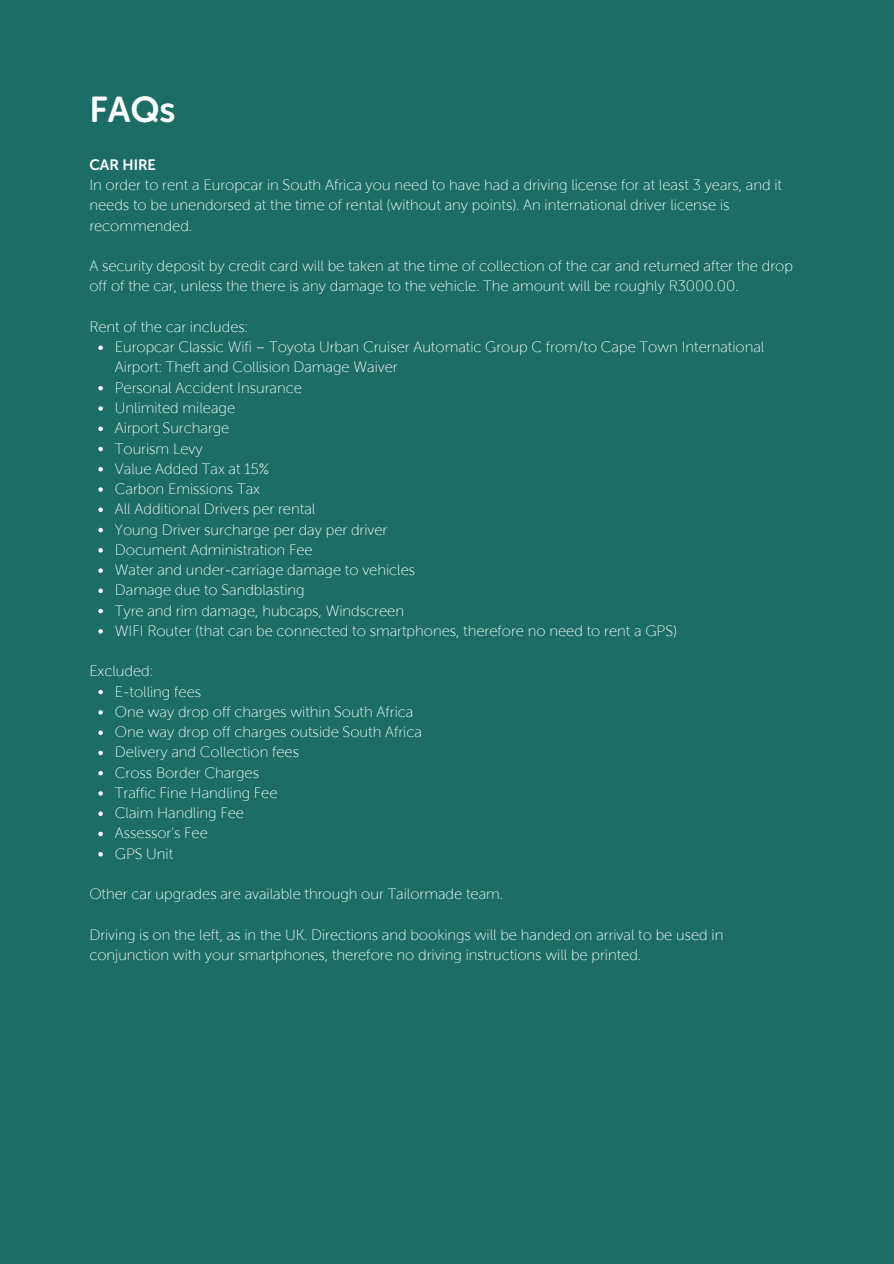
<style>
.page{position:relative;width:894px;height:1264px;background:#fff}
.page>*{position:absolute;margin:0;border:0;box-sizing:border-box;transform-origin:0 0}
.t1{font:35.85px "Museo Sans Rounded 700";color:#fff}
.t2{font:15px/20.2px "Museo Sans W01 Rounded 100";color:#fff}
.t3{font:15px "Museo Sans Rounded 700";color:#fff}
</style>
<div class="page">
<div style="left:0;top:0;width:893px;height:1263px;background:#1b6d66"></div>
<svg style="left:98px;top:345px;width:5px;height:5px"></svg>
<svg style="left:98px;top:386px;width:5px;height:4px"></svg>
<svg style="left:98px;top:406px;width:5px;height:5px"></svg>
<svg style="left:98px;top:426px;width:5px;height:5px"></svg>
<svg style="left:98px;top:447px;width:5px;height:4px"></svg>
<svg style="left:98px;top:467px;width:5px;height:4px"></svg>
<svg style="left:98px;top:487px;width:5px;height:5px"></svg>
<svg style="left:98px;top:507px;width:5px;height:5px"></svg>
<svg style="left:98px;top:528px;width:5px;height:4px"></svg>
<svg style="left:98px;top:548px;width:5px;height:4px"></svg>
<svg style="left:98px;top:568px;width:5px;height:5px"></svg>
<svg style="left:98px;top:588px;width:5px;height:5px"></svg>
<svg style="left:98px;top:609px;width:5px;height:4px"></svg>
<svg style="left:98px;top:629px;width:5px;height:4px"></svg>
<svg style="left:98px;top:690px;width:5px;height:4px"></svg>
<svg style="left:98px;top:710px;width:5px;height:4px"></svg>
<svg style="left:98px;top:730px;width:5px;height:5px"></svg>
<svg style="left:98px;top:750px;width:5px;height:5px"></svg>
<svg style="left:98px;top:771px;width:5px;height:4px"></svg>
<svg style="left:98px;top:791px;width:5px;height:4px"></svg>
<svg style="left:98px;top:811px;width:5px;height:5px"></svg>
<svg style="left:98px;top:831px;width:5px;height:5px"></svg>
<svg style="left:98px;top:852px;width:5px;height:4px"></svg>
<h1 class="t1" style="left:89px;top:88px;width:88px">FAQs</h1>
<p class="t3" style="left:89px;top:156px;width:68px">CAR HIRE</p>
<p class="t2" style="left:89px;top:175px;width:694px">In order to rent a Europcar in South Africa you need to have had a driving license for at least 3 years, and it needs to be unendorsed at the time of rental (without any points). An international driver license is recommended.</p>
<p class="t2" style="left:89px;top:256px;width:705px">A security deposit by credit card will be taken at the time of collection of the car and returned after the drop off of the car, unless the there is any damage to the vehicle. The amount will be roughly R3000.00.</p>
<p class="t2" style="left:89px;top:317px;width:160px">Rent of the car includes:</p>
<p class="t2" style="left:115px;top:337px;width:650px">Europcar Classic Wifi – Toyota Urban Cruiser Automatic Group C from/to Cape Town International<br>Airport: Theft and Collision Damage Waiver</p>
<p class="t2" style="left:115px;top:377px;width:188px">Personal Accident Insurance</p>
<p class="t2" style="left:115px;top:398px;width:122px">Unlimited mileage</p>
<p class="t2" style="left:115px;top:418px;width:116px">Airport Surcharge</p>
<p class="t2" style="left:115px;top:438px;width:89px">Tourism Levy</p>
<p class="t2" style="left:115px;top:458px;width:156px">Value Added Tax at 15%</p>
<p class="t2" style="left:115px;top:479px;width:147px">Carbon Emissions Tax</p>
<p class="t2" style="left:115px;top:499px;width:202px">All Additional Drivers per rental</p>
<p class="t2" style="left:115px;top:519px;width:274px">Young Driver surcharge per day per driver</p>
<p class="t2" style="left:115px;top:539px;width:199px">Document Administration Fee</p>
<p class="t2" style="left:115px;top:560px;width:302px">Water and under-carriage damage to vehicles</p>
<p class="t2" style="left:115px;top:580px;width:191px">Damage due to Sandblasting</p>
<p class="t2" style="left:115px;top:600px;width:290px">Tyre and rim damage, hubcaps, Windscreen</p>
<p class="t2" style="left:115px;top:620px;width:563px">WIFI Router (that can be connected to smartphones, therefore no need to rent a GPS)</p>
<p class="t2" style="left:89px;top:661px;width:65px">Excluded:</p>
<p class="t2" style="left:115px;top:681px;width:88px">E-tolling fees</p>
<p class="t2" style="left:115px;top:701px;width:300px">One way drop off charges within South Africa</p>
<p class="t2" style="left:115px;top:722px;width:308px">One way drop off charges outside South Africa</p>
<p class="t2" style="left:115px;top:742px;width:186px">Delivery and Collection fees</p>
<p class="t2" style="left:115px;top:762px;width:146px">Cross Border Charges</p>
<p class="t2" style="left:115px;top:782px;width:164px">Traffic Fine Handling Fee</p>
<p class="t2" style="left:115px;top:803px;width:131px">Claim Handling Fee</p>
<p class="t2" style="left:115px;top:823px;width:94px">Assessor's Fee</p>
<p class="t2" style="left:115px;top:843px;width:60px">GPS Unit</p>
<p class="t2" style="left:89px;top:884px;width:415px">Other car upgrades are available through our Tailormade team.</p>
<p class="t2" style="left:89px;top:924px;width:635px">Driving is on the left, as in the UK. Directions and bookings will be handed on arrival to be used in conjunction with your smartphones, therefore no driving instructions will be printed.</p>
</div>
